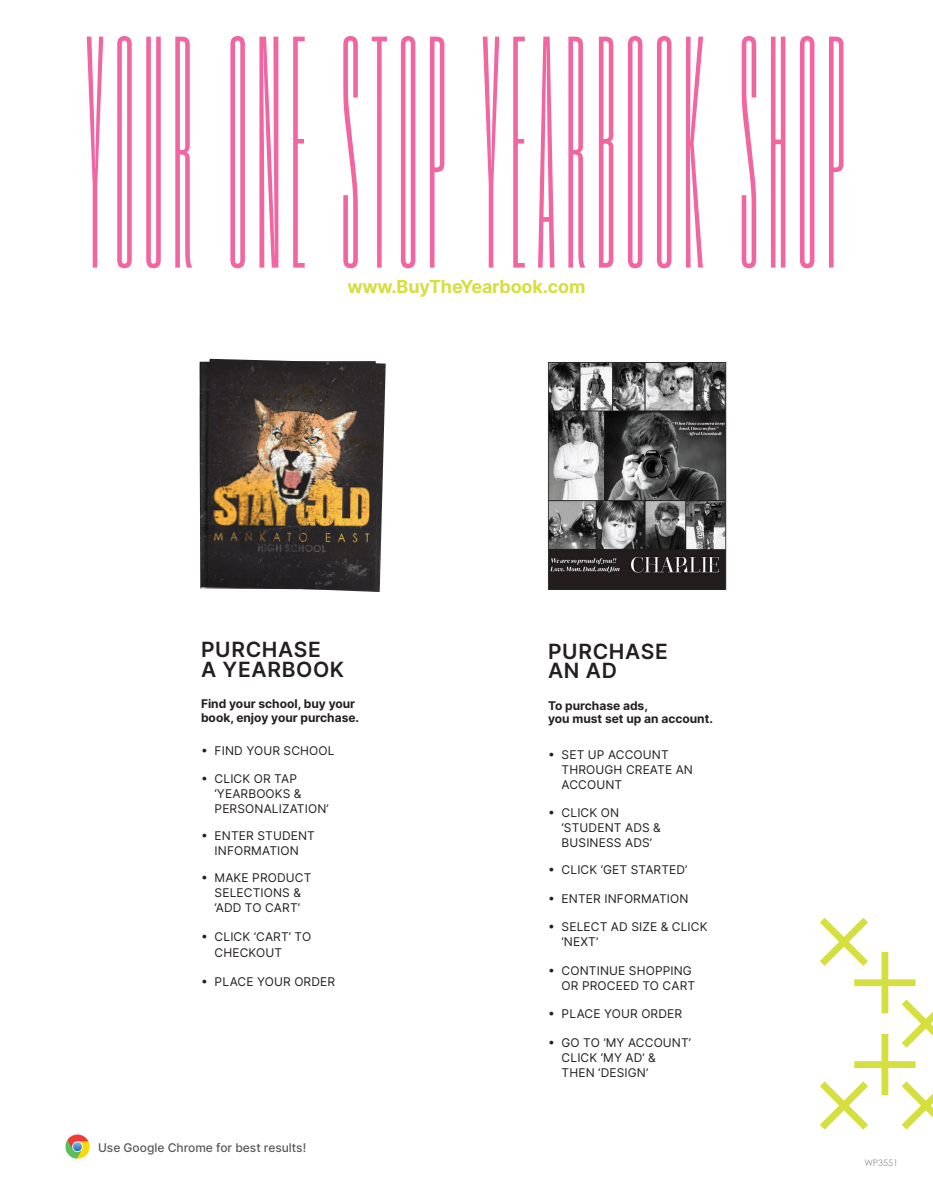
<style>
.page{position:relative;width:933px;height:1203px;background:#fff}
.page>*{position:absolute;margin:0;border:0;box-sizing:border-box;transform-origin:0 0}
.t1{font:330px "Coign";letter-spacing:.03em;color:#f166a0}
.t2{font:600 21px "Inter";letter-spacing:.03em;color:#231f20}
.t3{font:700 18px "Inter";letter-spacing:-.01em;color:#d5df3f}
.t4{font:12px/15px "Inter";letter-spacing:.01em;color:#231f20}
.t5{font:700 12px/13.5px "Inter";color:#231f20}
.t6{font:500 12px "Inter";color:#57585a}
.body{font:9px "Century Gothic";color:#939598}
</style>
<div class="page">
<img style="left:547px;top:362px;width:180px;height:228px">
<img style="left:209px;top:359px;width:177px;height:233px">
<img style="left:199px;top:361px;width:178px;height:229px">
<img style="left:65px;top:1134px;width:25px;height:25px">
<svg style="left:820px;top:918px;width:113px;height:212px"></svg>
<p class="t1" style="left:86px;top:-9px;width:761px">YOUR ONE STOP YEARBOOK SHOP</p>
<p class="t3" style="left:347px;top:274px;width:240px">www.BuyTheYearbook.com</p>
<p class="t2" style="left:201px;top:634px;width:121px">PURCHASE</p>
<p class="t2" style="left:201px;top:654px;width:145px">A YEARBOOK</p>
<p class="t5" style="left:201px;top:697px;width:160px">Find your school, buy your book, enjoy your purchase.</p>
<p class="t4" style="left:201px;top:742px;width:135px">• FIND YOUR SCHOOL</p>
<p class="t4" style="left:201px;top:771px;width:97px">• CLICK OR TAP</p>
<p class="t4" style="left:215px;top:786px;width:116px">‘YEARBOOKS &amp;<br>PERSONALIZATION’</p>
<p class="t4" style="left:201px;top:828px;width:115px;text-align:center">• ENTER STUDENT<br>INFORMATION</p>
<p class="t4" style="left:201px;top:870px;width:112px;text-align:center">• MAKE PRODUCT<br>SELECTIONS &amp;</p>
<p class="t4" style="left:215px;top:900px;width:87px">‘ADD TO CART’</p>
<p class="t4" style="left:201px;top:928px;width:112px">• CLICK ‘CART’ TO</p>
<p class="t4" style="left:215px;top:945px;width:69px">CHECKOUT</p>
<p class="t4" style="left:201px;top:973px;width:136px">• PLACE YOUR ORDER</p>
<p class="t6" style="left:98px;top:1139px;width:210px">Use Google Chrome for best results!</p>
<p class="t2" style="left:548px;top:636px;width:121px">PURCHASE</p>
<p class="t2" style="left:548px;top:655px;width:70px">AN AD</p>
<p class="t5" style="left:548px;top:698px;width:102px">To purchase ads,</p>
<p class="t5" style="left:548px;top:712px;width:166px">you must set up an account.</p>
<p class="t4" style="left:562px;top:746px;width:133px;text-indent:-14px">• SET UP ACCOUNT<br>THROUGH CREATE AN<br>ACCOUNT</p>
<p class="t4" style="left:548px;top:805px;width:73px">• CLICK ON</p>
<p class="t4" style="left:562px;top:820px;width:101px">‘STUDENT ADS &amp;</p>
<p class="t4" style="left:562px;top:835px;width:92px">BUSINESS ADS’</p>
<p class="t4" style="left:548px;top:862px;width:141px">• CLICK ‘GET STARTED’</p>
<p class="t4" style="left:548px;top:890px;width:142px">• ENTER INFORMATION</p>
<p class="t4" style="left:562px;top:919px;width:148px;text-indent:-13px">• SELECT AD SIZE &amp; CLICK ‘NEXT’</p>
<p class="t4" style="left:548px;top:962px;width:145px">• CONTINUE SHOPPING</p>
<p class="t4" style="left:562px;top:977px;width:135px">OR PROCEED TO CART</p>
<p class="t4" style="left:548px;top:1006px;width:136px">• PLACE YOUR ORDER</p>
<p class="t4" style="left:548px;top:1034px;width:145px">• GO TO ‘MY ACCOUNT’</p>
<p class="t4" style="left:562px;top:1049px;width:96px">CLICK ‘MY AD’ &amp;</p>
<p class="t4" style="left:562px;top:1064px;width:88px">THEN ‘DESIGN’</p>
<p class="body" style="left:864px;top:1157px;width:35px">WP3551</p>
</div>
